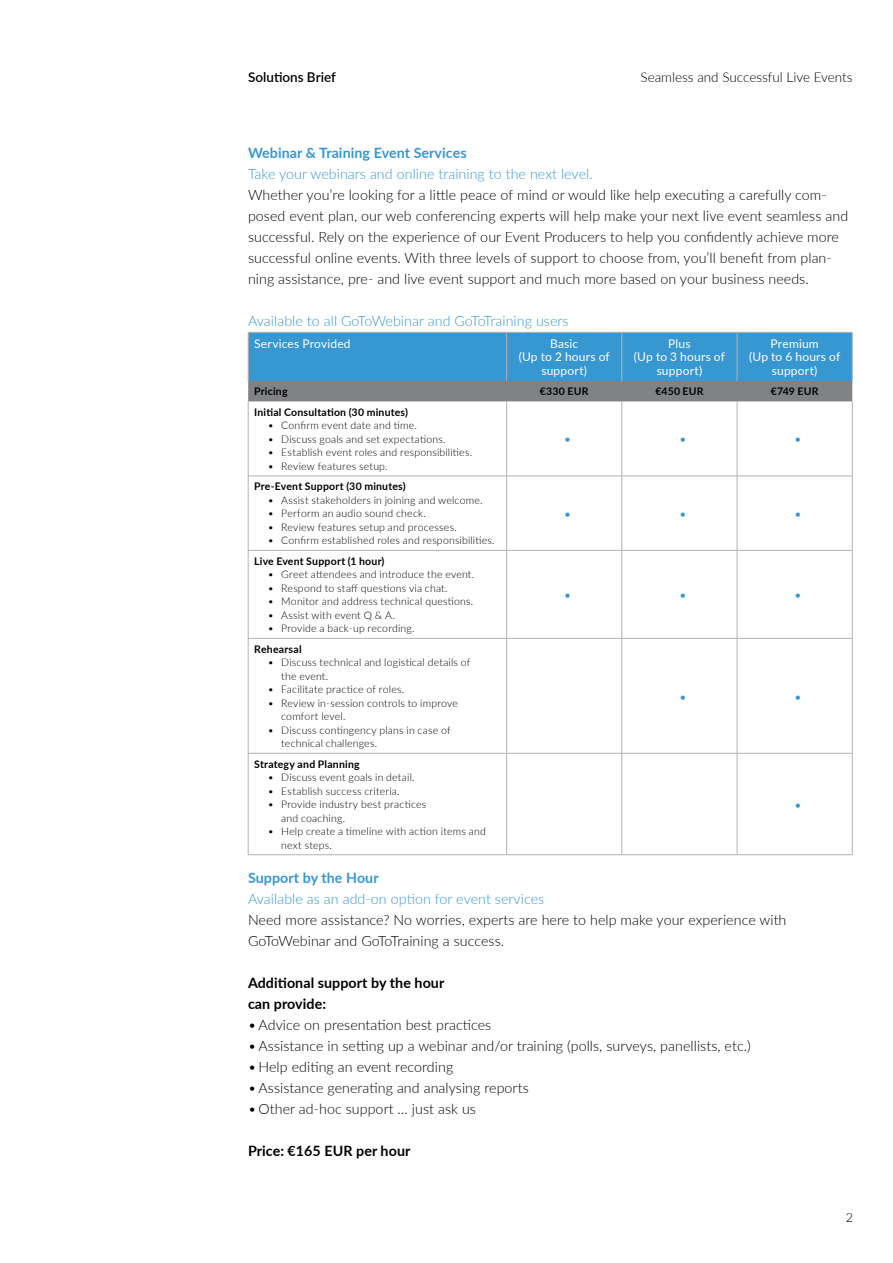
<style>
.page{position:relative;width:893px;height:1263px;background:#fff}
.page>*{position:absolute;margin:0;border:0;box-sizing:border-box;transform-origin:0 0}
.t1{font:300 14.25px/21px "Lato";letter-spacing:.005em;color:#000}
.t2{font:300 14.25px "Lato";letter-spacing:.005em;color:#3797d1}
.t3{font:700 14.25px/21px "Lato";letter-spacing:.005em;color:#000}
.t4{font:700 14.25px "Lato";letter-spacing:.005em;color:#3797d1}
.t5{font:300 13.5px "Lato";color:#000}
.t6{font:600 13.5px "Lato";color:#000}
.t7{font:300 12.75px "Lato";color:#000}
.t8{font:12px/13.5px "Lato";letter-spacing:.015em;color:#fff;text-align:center}
.t9{font:300 10.5px/13.5px "Lato";letter-spacing:.02em;color:#000}
.t10{font:700 10.5px "Lato";letter-spacing:.02em;color:#000}
</style>
<div class="page">
<svg style="left:248px;top:333px;width:604px;height:68px;background:#4c90ba"></svg>
<hr style="left:248px;top:332px;width:259px;height:1px;background:#b3b2b3">
<hr style="left:248px;top:332px;width:1px;height:49px;background:#b3b2b3">
<hr style="left:507px;top:332px;width:115px;height:1px;background:#b3b2b3">
<hr style="left:506px;top:332px;width:1px;height:49px;background:#b3b2b3">
<hr style="left:622px;top:332px;width:115px;height:1px;background:#b3b2b3">
<hr style="left:622px;top:332px;width:1px;height:49px;background:#b3b2b3">
<hr style="left:737px;top:332px;width:115px;height:1px;background:#b3b2b3">
<hr style="left:737px;top:332px;width:1px;height:49px;background:#b3b2b3">
<hr style="left:852px;top:332px;width:1px;height:49px;background:#b3b2b3">
<hr style="left:248px;top:401px;width:1px;height:75px;background:#b3b2b3">
<hr style="left:248px;top:476px;width:1px;height:74px;background:#b3b2b3">
<hr style="left:248px;top:550px;width:1px;height:88px;background:#b3b2b3">
<hr style="left:248px;top:638px;width:1px;height:115px;background:#b3b2b3">
<hr style="left:248px;top:753px;width:1px;height:101px;background:#b3b2b3">
<hr style="left:506px;top:401px;width:1px;height:75px;background:#b3b2b3">
<hr style="left:622px;top:401px;width:1px;height:75px;background:#b3b2b3">
<hr style="left:737px;top:401px;width:1px;height:75px;background:#b3b2b3">
<hr style="left:852px;top:401px;width:1px;height:75px;background:#b3b2b3">
<hr style="left:506px;top:476px;width:1px;height:74px;background:#b3b2b3">
<hr style="left:622px;top:476px;width:1px;height:74px;background:#b3b2b3">
<hr style="left:737px;top:476px;width:1px;height:74px;background:#b3b2b3">
<hr style="left:852px;top:476px;width:1px;height:74px;background:#b3b2b3">
<hr style="left:506px;top:550px;width:1px;height:88px;background:#b3b2b3">
<hr style="left:622px;top:550px;width:1px;height:88px;background:#b3b2b3">
<hr style="left:737px;top:550px;width:1px;height:88px;background:#b3b2b3">
<hr style="left:852px;top:550px;width:1px;height:88px;background:#b3b2b3">
<hr style="left:506px;top:638px;width:1px;height:115px;background:#b3b2b3">
<hr style="left:622px;top:638px;width:1px;height:115px;background:#b3b2b3">
<hr style="left:737px;top:638px;width:1px;height:115px;background:#b3b2b3">
<hr style="left:852px;top:638px;width:1px;height:115px;background:#b3b2b3">
<hr style="left:506px;top:753px;width:1px;height:101px;background:#b3b2b3">
<hr style="left:622px;top:753px;width:1px;height:101px;background:#b3b2b3">
<hr style="left:737px;top:753px;width:1px;height:101px;background:#b3b2b3">
<hr style="left:852px;top:753px;width:1px;height:101px;background:#b3b2b3">
<hr style="left:248px;top:476px;width:259px;height:1px;background:#b3b2b3">
<hr style="left:248px;top:550px;width:259px;height:1px;background:#b3b2b3">
<hr style="left:248px;top:638px;width:259px;height:1px;background:#b3b2b3">
<hr style="left:248px;top:753px;width:259px;height:1px;background:#b3b2b3">
<hr style="left:248px;top:854px;width:259px;height:1px;background:#b3b2b3">
<hr style="left:507px;top:476px;width:115px;height:1px;background:#b3b2b3">
<hr style="left:622px;top:476px;width:115px;height:1px;background:#b3b2b3">
<hr style="left:737px;top:476px;width:115px;height:1px;background:#b3b2b3">
<hr style="left:507px;top:550px;width:115px;height:1px;background:#b3b2b3">
<hr style="left:622px;top:550px;width:115px;height:1px;background:#b3b2b3">
<hr style="left:737px;top:550px;width:115px;height:1px;background:#b3b2b3">
<hr style="left:507px;top:638px;width:115px;height:1px;background:#b3b2b3">
<hr style="left:622px;top:638px;width:115px;height:1px;background:#b3b2b3">
<hr style="left:737px;top:638px;width:115px;height:1px;background:#b3b2b3">
<hr style="left:507px;top:753px;width:115px;height:1px;background:#b3b2b3">
<hr style="left:622px;top:753px;width:115px;height:1px;background:#b3b2b3">
<hr style="left:737px;top:753px;width:115px;height:1px;background:#b3b2b3">
<hr style="left:507px;top:854px;width:115px;height:1px;background:#b3b2b3">
<hr style="left:622px;top:854px;width:115px;height:1px;background:#b3b2b3">
<hr style="left:737px;top:854px;width:115px;height:1px;background:#b3b2b3">
<p class="t6" style="left:248px;top:67px;width:89px">Solutions Brief</p>
<p class="t5" style="left:641px;top:68px;width:213px">Seamless and Successful Live Events</p>
<h1 class="t4" style="left:248px;top:142px;width:220px">Webinar &amp; Training Event Services</h1>
<h1 class="t2" style="left:248px;top:164px;width:346px">Take your webinars and online training to the next level.</h1>
<p class="t1" style="left:248px;top:184px;width:602px">Whether you’re looking for a little peace of mind or would like help executing a carefully com&shy;posed event plan, our web conferencing experts will help make your next live event seamless and successful. Rely on the experience of our Event Producers to help you confidently achieve more successful online events. With three levels of support to choose from, you’ll benefit from plan&shy;ning assistance, pre- and live event support and much more based on your business needs.</p>
<h1 class="t2" style="left:248px;top:311px;width:322px">Available to all GoToWebinar and GoToTraining users</h1>
<p class="t8" style="left:254px;top:336px;width:98px">Services Provided</p>
<p class="t8" style="left:519px;top:336px;width:93px">Basic<br>(Up to 2 hours of support)</p>
<p class="t8" style="left:634px;top:336px;width:93px">Plus<br>(Up to 3 hours of support)</p>
<p class="t8" style="left:749px;top:336px;width:93px">Premium<br>(Up to 6 hours of support)</p>
<p class="t10" style="left:254px;top:384px;width:35px">Pricing</p>
<p class="t10" style="left:540px;top:384px;width:50px">€330 EUR</p>
<p class="t10" style="left:655px;top:384px;width:50px">€450 EUR</p>
<p class="t10" style="left:771px;top:384px;width:49px">€749 EUR</p>
<p class="t10" style="left:254px;top:404px;width:155px">Initial Consultation (30 minutes)</p>
<p class="t9" style="left:268px;top:418px;width:151px">• Confirm event date and time.</p>
<p class="t9" style="left:268px;top:432px;width:179px">• Discuss goals and set expectations.</p>
<p class="t9" style="left:268px;top:445px;width:206px">• Establish event roles and responsibilities.</p>
<p class="t9" style="left:268px;top:459px;width:121px">• Review features setup.</p>
<h1 class="t2" style="left:563px;top:429px;width:10px">•</h1>
<h1 class="t2" style="left:679px;top:429px;width:10px">•</h1>
<h1 class="t2" style="left:794px;top:429px;width:10px">•</h1>
<p class="t10" style="left:254px;top:479px;width:153px">Pre-Event Support (30 minutes)</p>
<p class="t9" style="left:268px;top:493px;width:216px">• Assist stakeholders in joining and welcome.</p>
<p class="t9" style="left:268px;top:506px;width:160px">• Perform an audio sound check.</p>
<p class="t9" style="left:268px;top:520px;width:191px">• Review features setup and processes.</p>
<p class="t9" style="left:268px;top:533px;width:229px">• Confirm established roles and responsibilities.</p>
<p class="t10" style="left:254px;top:553px;width:132px">Live Event Support (1 hour)</p>
<p class="t9" style="left:268px;top:567px;width:208px">• Greet attendees and introduce the event.</p>
<p class="t9" style="left:268px;top:581px;width:181px">• Respond to staff questions via chat.</p>
<p class="t9" style="left:268px;top:594px;width:207px">• Monitor and address technical questions.</p>
<p class="t9" style="left:268px;top:608px;width:129px">• Assist with event Q &amp; A.</p>
<p class="t9" style="left:268px;top:621px;width:148px">• Provide a back-up recording.</p>
<p class="t10" style="left:254px;top:641px;width:49px">Rehearsal</p>
<p class="t9" style="left:281px;top:655px;width:191px;text-indent:-14px">• Discuss technical and logistical details of the event.</p>
<p class="t9" style="left:268px;top:682px;width:138px">• Facilitate practice of roles.</p>
<p class="t9" style="left:281px;top:696px;width:178px;text-indent:-14px">• Review in-session controls to improve comfort level.</p>
<p class="t9" style="left:281px;top:723px;width:171px;text-indent:-14px">• Discuss contingency plans in case of technical challenges.</p>
<p class="t10" style="left:254px;top:756px;width:107px">Strategy and Planning</p>
<p class="t9" style="left:268px;top:770px;width:148px">• Discuss event goals in detail.</p>
<p class="t9" style="left:268px;top:784px;width:133px">• Establish success criteria.</p>
<p class="t9" style="left:281px;top:797px;width:147px;text-indent:-14px">• Provide industry best practices and coaching.</p>
<p class="t9" style="left:281px;top:824px;width:206px;text-indent:-14px">• Help create a timeline with action items and next steps.</p>
<h1 class="t2" style="left:563px;top:504px;width:10px">•</h1>
<h1 class="t2" style="left:679px;top:504px;width:10px">•</h1>
<h1 class="t2" style="left:794px;top:504px;width:10px">•</h1>
<h1 class="t2" style="left:563px;top:585px;width:10px">•</h1>
<h1 class="t2" style="left:679px;top:585px;width:10px">•</h1>
<h1 class="t2" style="left:794px;top:585px;width:10px">•</h1>
<h1 class="t2" style="left:679px;top:686px;width:10px">•</h1>
<h1 class="t2" style="left:794px;top:686px;width:10px">•</h1>
<h1 class="t2" style="left:794px;top:795px;width:10px">•</h1>
<h1 class="t4" style="left:248px;top:867px;width:132px">Support by the Hour</h1>
<h1 class="t2" style="left:248px;top:889px;width:298px">Available as an add-on option for event services</h1>
<h1 class="t1" style="left:248px;top:908px;width:540px">Need more assistance? No worries, experts are here to help make your experience with<br>GoToWebinar and GoToTraining a success.</h1>
<h1 class="t3" style="left:248px;top:971px;width:198px">Additional support by the hour can provide:</h1>
<h1 class="t1" style="left:248px;top:1013px;width:245px">•Advice on presentation best practices</h1>
<h1 class="t1" style="left:248px;top:1034px;width:504px">•Assistance in setting up a webinar and/or training (polls, surveys, panellists, etc.)</h1>
<h1 class="t1" style="left:248px;top:1055px;width:207px">• Help editing an event recording</h1>
<h1 class="t1" style="left:248px;top:1076px;width:282px">•Assistance generating and analysing reports</h1>
<h1 class="t1" style="left:248px;top:1097px;width:229px">•Other ad-hoc support … just ask us</h1>
<h1 class="t3" style="left:248px;top:1139px;width:164px">Price: €165 EUR per hour</h1>
<p class="t7" style="left:846px;top:1209px;width:9px">2</p>
</div>
